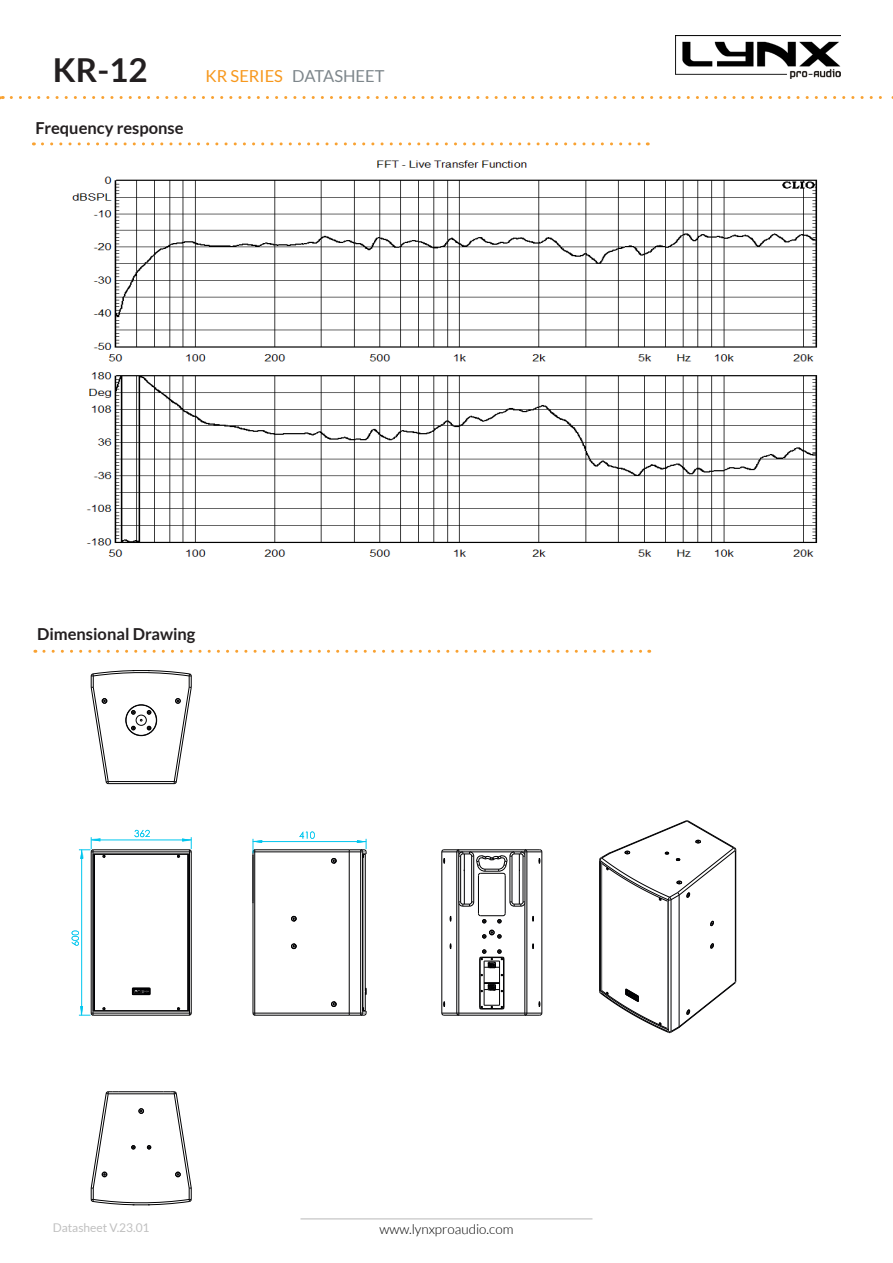
<style>
.page{position:relative;width:893px;height:1263px;background:#fff}
.page>*{position:absolute;margin:0;border:0;box-sizing:border-box;transform-origin:0 0}
.t1{font:700 33px "Lato";color:#231f20}
.t2{font:700 16.5px "Lato";color:#231f20}
.t3{font:16.5px "Lato";color:#7d868b}
.t4{font:300 13.5px "Lato";color:#000}
.t5{font:12px "Lato";color:#c0c0c0}
.s1{color:#f7981d}
</style>
<div class="page">
<img style="left:675px;top:35px;width:165px;height:44px">
<hr style="left:300px;top:1218px;width:292px;height:1px;background:#c0c0c0">
<svg style="left:11px;top:96px;width:882px;height:3px"></svg>
<svg style="left:44px;top:650px;width:606px;height:3px"></svg>
<svg style="left:132px;top:988px;width:19px;height:7px"></svg>
<hr style="left:94px;top:1010px;width:94px;height:1px;background:#000002">
<hr style="left:93px;top:1015px;width:96px;height:1px;background:#000002">
<hr style="left:93px;top:1013px;width:96px;height:1px;background:#000002">
<hr style="left:93px;top:1011px;width:96px;height:1px;background:#000002">
<hr style="left:93px;top:852px;width:96px;height:1px;background:#000002">
<hr style="left:189px;top:852px;width:1px;height:161px;background:#000002">
<hr style="left:93px;top:852px;width:1px;height:161px;background:#000002">
<hr style="left:93px;top:854px;width:96px;height:1px;background:#000002">
<hr style="left:93px;top:849px;width:96px;height:1px;background:#000002">
<hr style="left:94px;top:854px;width:1px;height:157px;background:#000002">
<hr style="left:188px;top:854px;width:1px;height:157px;background:#000002">
<svg style="left:188px;top:1010px;width:4px;height:6px"></svg>
<hr style="left:91px;top:852px;width:1px;height:161px;background:#000002">
<hr style="left:191px;top:852px;width:1px;height:161px;background:#000002">
<svg style="left:91px;top:670px;width:101px;height:114px"></svg>
<svg style="left:91px;top:1091px;width:101px;height:115px"></svg>
<hr style="left:365px;top:854px;width:1px;height:137px;background:#000002">
<hr style="left:255px;top:1015px;width:94px;height:1px;background:#000002">
<hr style="left:255px;top:1013px;width:94px;height:1px;background:#000002">
<hr style="left:255px;top:852px;width:94px;height:1px;background:#000002">
<hr style="left:255px;top:849px;width:94px;height:1px;background:#000002">
<hr style="left:349px;top:852px;width:1px;height:161px;background:#000002">
<hr style="left:254px;top:852px;width:1px;height:161px;background:#000002">
<svg style="left:291px;top:916px;width:6px;height:5px"></svg>
<svg style="left:291px;top:943px;width:6px;height:6px"></svg>
<svg style="left:331px;top:858px;width:6px;height:6px"></svg>
<svg style="left:331px;top:1001px;width:6px;height:6px"></svg>
<hr style="left:360px;top:852px;width:1px;height:161px;background:#000002">
<hr style="left:362px;top:854px;width:1px;height:157px;background:#000002">
<hr style="left:253px;top:903px;width:1px;height:110px;background:#000002">
<hr style="left:253px;top:856px;width:1px;height:46px;background:#000002">
<svg style="left:349px;top:988px;width:18px;height:28px"></svg>
<hr style="left:499px;top:961px;width:1px;height:44px;background:#000002">
<hr style="left:484px;top:961px;width:1px;height:44px;background:#000002">
<hr style="left:503px;top:959px;width:1px;height:48px;background:#000002">
<hr style="left:480px;top:959px;width:1px;height:48px;background:#000002">
<hr style="left:458px;top:856px;width:1px;height:46px;background:#000002">
<hr style="left:459px;top:903px;width:1px;height:110px;background:#000002">
<hr style="left:456px;top:852px;width:1px;height:161px;background:#000002">
<hr style="left:479px;top:958px;width:1px;height:49px;background:#000002">
<hr style="left:504px;top:958px;width:1px;height:49px;background:#000002">
<hr style="left:478px;top:875px;width:1px;height:38px;background:#000002">
<hr style="left:505px;top:875px;width:1px;height:38px;background:#000002">
<svg style="left:482px;top:930px;width:19px;height:8px"></svg>
<svg style="left:478px;top:913px;width:28px;height:10px"></svg>
<hr style="left:459px;top:1013px;width:66px;height:1px;background:#000002">
<hr style="left:473px;top:856px;width:1px;height:46px;background:#000002">
<hr style="left:510px;top:856px;width:1px;height:46px;background:#000002">
<hr style="left:525px;top:903px;width:1px;height:110px;background:#000002">
<hr style="left:459px;top:1015px;width:66px;height:1px;background:#000002">
<svg style="left:458px;top:901px;width:16px;height:6px"></svg>
<hr style="left:471px;top:856px;width:1px;height:46px;background:#000002">
<hr style="left:512px;top:856px;width:1px;height:46px;background:#000002">
<svg style="left:509px;top:901px;width:16px;height:6px"></svg>
<hr style="left:527px;top:852px;width:1px;height:161px;background:#000002">
<hr style="left:525px;top:856px;width:1px;height:46px;background:#000002">
<hr style="left:460px;top:856px;width:1px;height:46px;background:#000002">
<hr style="left:523px;top:856px;width:1px;height:46px;background:#000002">
<svg style="left:441px;top:1013px;width:19px;height:3px"></svg>
<svg style="left:450px;top:916px;width:2px;height:6px"></svg>
<svg style="left:450px;top:943px;width:2px;height:6px"></svg>
<hr style="left:442px;top:852px;width:1px;height:161px;background:#000002">
<svg style="left:443px;top:1001px;width:2px;height:6px"></svg>
<svg style="left:524px;top:1013px;width:18px;height:3px"></svg>
<hr style="left:542px;top:852px;width:1px;height:161px;background:#000002">
<svg style="left:532px;top:916px;width:2px;height:6px"></svg>
<svg style="left:532px;top:943px;width:2px;height:6px"></svg>
<svg style="left:479px;top:949px;width:25px;height:19px"></svg>
<svg style="left:481px;top:982px;width:22px;height:10px"></svg>
<svg style="left:479px;top:1005px;width:25px;height:5px"></svg>
<hr style="left:464px;top:854px;width:1px;height:50px;background:#000002">
<hr style="left:519px;top:854px;width:1px;height:50px;background:#000002">
<svg style="left:441px;top:849px;width:101px;height:27px"></svg>
<hr style="left:599px;top:860px;width:1px;height:131px;background:#000002">
<hr style="left:600px;top:860px;width:1px;height:132px;background:#000002">
<hr style="left:671px;top:900px;width:1px;height:131px;background:#000002">
<hr style="left:679px;top:895px;width:1px;height:132px;background:#000002">
<svg style="left:710px;top:921px;width:4px;height:5px"></svg>
<svg style="left:710px;top:943px;width:4px;height:6px"></svg>
<hr style="left:735px;top:850px;width:1px;height:132px;background:#000002">
<hr style="left:601px;top:863px;width:1px;height:127px;background:#757777">
<hr style="left:667px;top:901px;width:1px;height:128px;background:#757777">
<hr style="left:668px;top:901px;width:1px;height:127px;background:#757777">
<svg style="left:599px;top:820px;width:137px;height:82px"></svg>
<svg style="left:599px;top:981px;width:137px;height:52px"></svg>
<svg style="left:177px;top:837px;width:15px;height:21px"></svg>
<hr style="left:91px;top:840px;width:100px;height:1px;background:#00c6ee">
<svg style="left:134px;top:830px;width:16px;height:7px"></svg>
<svg style="left:79px;top:837px;width:26px;height:22px"></svg>
<svg style="left:79px;top:1006px;width:16px;height:10px"></svg>
<hr style="left:81px;top:850px;width:1px;height:165px;background:#00c6ee">
<svg style="left:72px;top:930px;width:7px;height:16px"></svg>
<svg style="left:349px;top:839px;width:18px;height:19px"></svg>
<svg style="left:253px;top:839px;width:9px;height:18px"></svg>
<hr style="left:253px;top:841px;width:113px;height:1px;background:#00c6ee">
<svg style="left:299px;top:831px;width:16px;height:8px"></svg>
<svg style="left:42px;top:142px;width:606px;height:3px"></svg>
<img style="left:72px;top:160px;width:746px;height:397px">
<div style="left:690px;top:145px;width:132px;height:30px;background:#fff"></div>
<p class="t1" style="left:53px;top:51px;width:96px">KR-12</p>
<p class="t3" style="left:206px;top:66px;width:180px"><span class="s1">KR SERIES</span> DATASHEET</p>
<p class="t2" style="left:36px;top:119px;width:149px">Frequency response</p>
<p class="t2" style="left:37px;top:624px;width:160px">Dimensional Drawing</p>
<p class="t5" style="left:53px;top:1221px;width:98px">Datasheet V.23.01</p>
<p class="t4" style="left:379px;top:1221px;width:135px">www.lynxproaudio.com</p>
</div>
